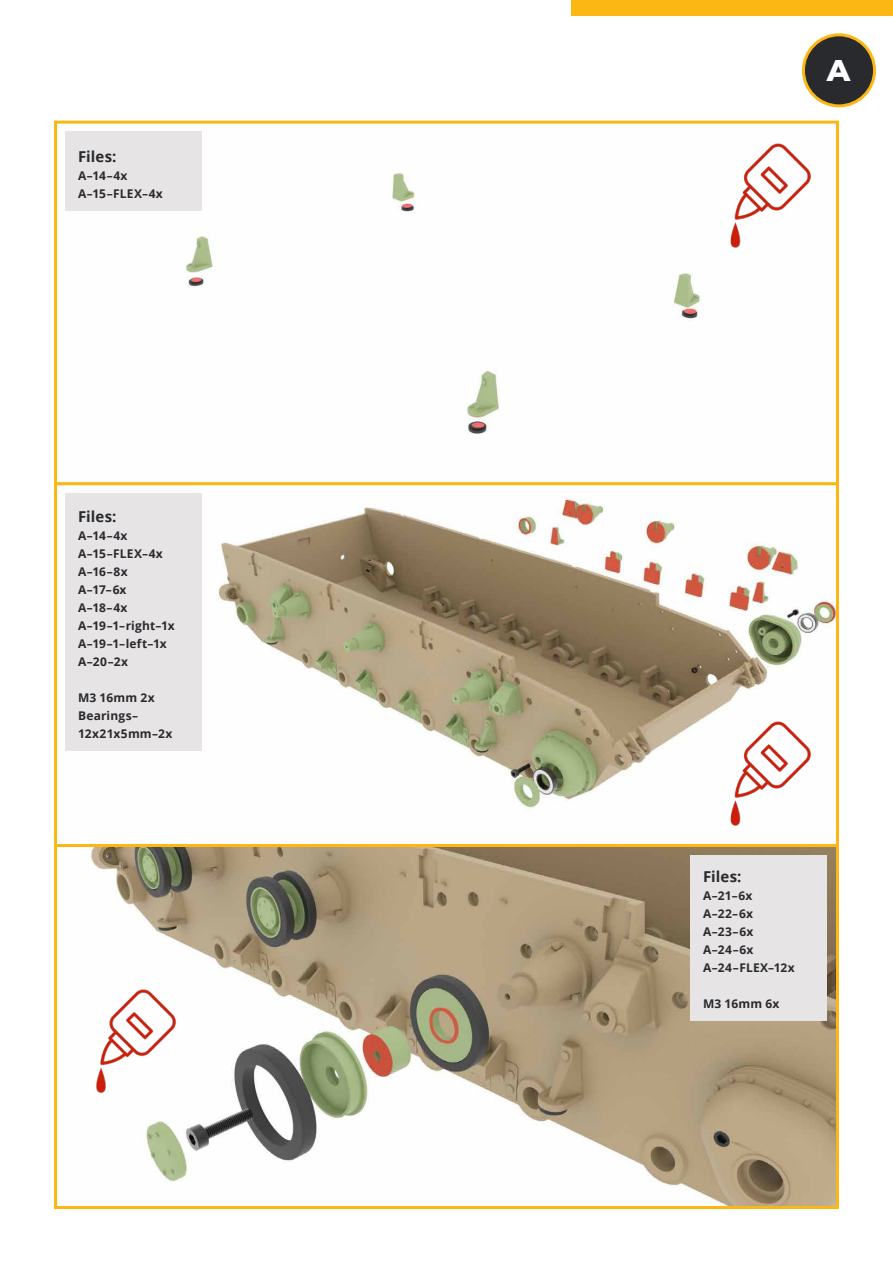
<style>
.page{position:relative;width:893px;height:1263px;background:#fff}
.page>*{position:absolute;margin:0;border:0;box-sizing:border-box;transform-origin:0 0}
.t1{font:800 30px "Montserrat";color:#fff}
.t2{font:700 15px "Open Sans";letter-spacing:.005em;color:#292a2e}
.t3{font:700 12px/18px "Open Sans";letter-spacing:.015em;color:#292a2e}
</style>
<div class="page">
<div style="left:572px;top:0;width:321px;height:16px;background:#fdb714"></div>
<img style="left:65px;top:131px;width:770px;height:1074px">
<div style="left:54px;top:121px;width:785px;height:365px;border:3px solid #fdb714"></div>
<div style="left:54px;top:482px;width:785px;height:365px;border:3px solid #fdb714"></div>
<div style="left:54px;top:844px;width:785px;height:365px;border:3px solid #fdb714"></div>
<div style="left:803px;top:35px;width:71px;height:71px;background:#292a2e;border-radius:50%"></div>
<div style="left:802px;top:33px;width:74px;height:74px;border:3px solid #fdb714;border-radius:50%"></div>
<div style="left:65px;top:132px;width:137px;height:79px;background:#e6e4e5"></div>
<div style="left:690px;top:855px;width:137px;height:166px;background:#e6e4e5"></div>
<div style="left:65px;top:493px;width:137px;height:258px;background:#e6e4e5"></div>
<img style="left:689px;top:136px;width:127px;height:127px">
<img style="left:689px;top:713px;width:127px;height:128px">
<img style="left:54px;top:981px;width:127px;height:128px">
<p class="t2" style="left:78px;top:146px;width:40px">Files:</p>
<p class="t3" style="left:78px;top:166px;width:86px">A–14–4x<br>A–15–FLEX–4x</p>
<p class="t2" style="left:78px;top:506px;width:40px">Files:</p>
<p class="t3" style="left:78px;top:526px;width:98px">A–14–4x<br>A–15–FLEX–4x<br>A–16–8x<br>A–17–6x<br>A–18–4x<br>A–19–1–right–1x<br>A–19–1–left–1x<br>A–20–2x</p>
<p class="t3" style="left:78px;top:688px;width:96px">M3 16mm 2x<br>Bearings–<br>12x21x5mm–2x</p>
<h1 class="t1" style="left:827px;top:48px;width:25px">A</h1>
<p class="t2" style="left:703px;top:866px;width:40px">Files:</p>
<p class="t3" style="left:703px;top:886px;width:93px">A–21–6x<br>A–22–6x<br>A–23–6x<br>A–24–6x<br>A–24–FLEX–12x</p>
<p class="t3" style="left:703px;top:994px;width:78px">M3 16mm 6x</p>
</div>
